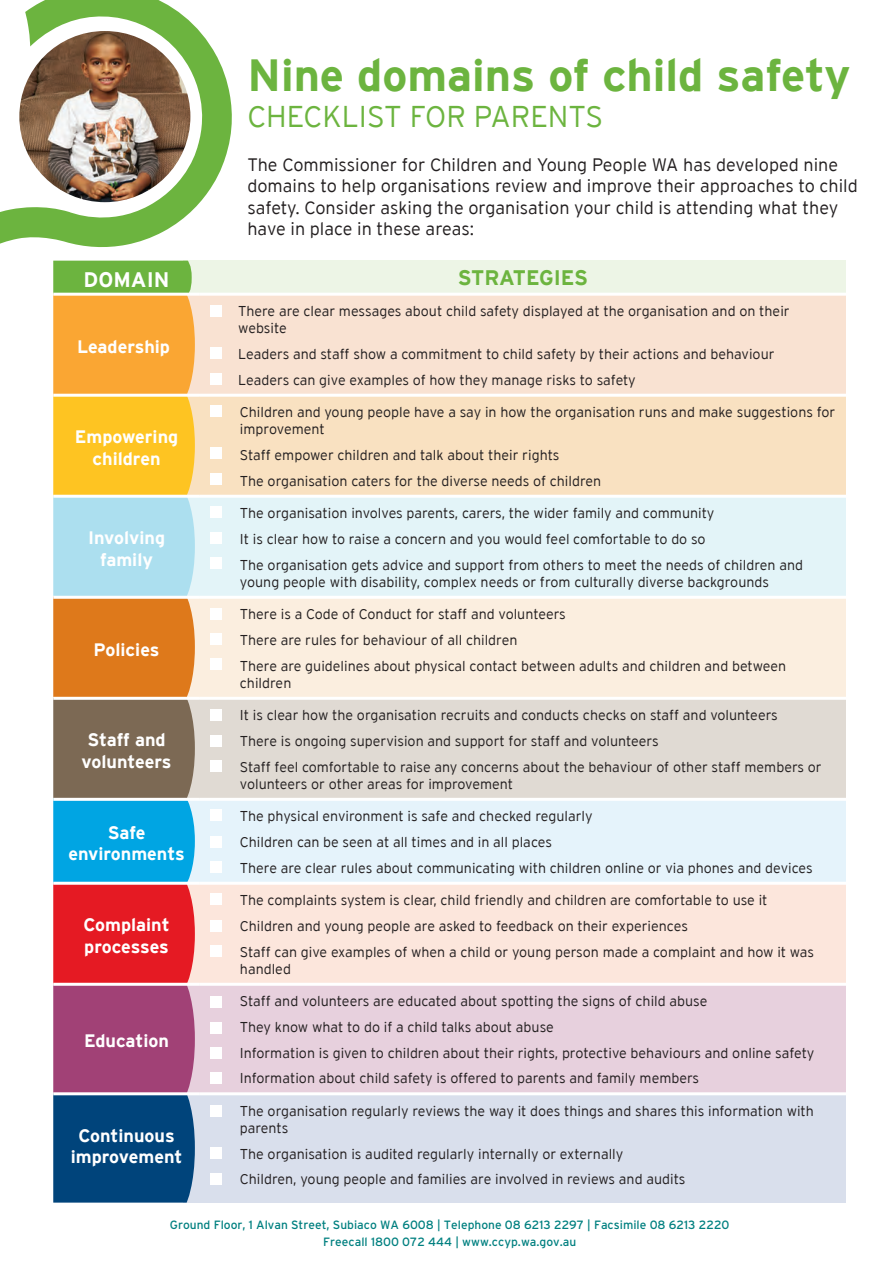
<style>
.page{position:relative;width:891px;height:1263px;background:#fff}
.page>*{position:absolute;margin:0;border:0;box-sizing:border-box;transform-origin:0 0}
.t1{font:700 45px "Interstate";color:#6cb43f}
.t2{font:300 30px "Interstate";color:#6cb43f}
.t3{font:700 21px "Interstate";letter-spacing:-.015em;color:#6cb43f}
.t4{font:700 21px "Interstate";color:#fff}
.t5{font:300 18px/21.6px "Interstate";color:#231f20}
.t6{font:700 18px/21.6px "Interstate";color:#fff;text-align:center}
.t7{font:300 14.25px/25.7px "Interstate";color:#231f20}
.t8{font:12px/16.8px "Interstate";color:#008080;text-align:center}
</style>
<div class="page">
<div style="left:183px;top:294px;width:662px;height:100px;background:#f9e2d2"></div>
<div style="left:183px;top:260px;width:662px;height:34px;background:#edf5e6"></div>
<div style="left:183px;top:396px;width:662px;height:99px;background:#f9e1c1"></div>
<div style="left:183px;top:496px;width:662px;height:100px;background:#e3f4f8"></div>
<div style="left:183px;top:698px;width:662px;height:100px;background:#e0dad3"></div>
<div style="left:183px;top:799px;width:662px;height:83px;background:#e5f3fb"></div>
<div style="left:183px;top:883px;width:662px;height:100px;background:#fce6dc"></div>
<div style="left:183px;top:984px;width:662px;height:109px;background:#e7d0dd"></div>
<div style="left:183px;top:1093px;width:662px;height:109px;background:#d9dfec"></div>
<div style="left:183px;top:598px;width:662px;height:100px;background:#fbeedf"></div>
<svg style="left:53px;top:267px;width:142px;height:935px;background:#9f8068"></svg>
<svg style="left:0;top:0;width:232px;height:267px"></svg>
<img style="left:16px;top:28px;width:177px;height:177px;border-radius:89px">
<div style="left:13px;top:25px;width:183px;height:183px;border:6px solid #fff;border-radius:50%"></div>
<hr style="left:53px;top:293px;width:147px;height:3px;background:#fff">
<hr style="left:200px;top:293px;width:646px;height:3px;background:#fff">
<hr style="left:53px;top:393px;width:147px;height:3px;background:#fff">
<hr style="left:200px;top:393px;width:646px;height:3px;background:#fff">
<hr style="left:53px;top:494px;width:147px;height:3px;background:#fff">
<hr style="left:200px;top:494px;width:646px;height:3px;background:#fff">
<hr style="left:53px;top:595px;width:147px;height:3px;background:#fff">
<hr style="left:200px;top:595px;width:646px;height:3px;background:#fff">
<hr style="left:53px;top:696px;width:147px;height:3px;background:#fff">
<hr style="left:200px;top:696px;width:646px;height:3px;background:#fff">
<hr style="left:53px;top:797px;width:147px;height:3px;background:#fff">
<hr style="left:200px;top:797px;width:646px;height:3px;background:#fff">
<hr style="left:53px;top:881px;width:147px;height:3px;background:#fff">
<hr style="left:200px;top:881px;width:646px;height:3px;background:#fff">
<hr style="left:53px;top:982px;width:147px;height:3px;background:#fff">
<hr style="left:200px;top:982px;width:646px;height:3px;background:#fff">
<hr style="left:53px;top:1092px;width:147px;height:3px;background:#fff">
<hr style="left:200px;top:1092px;width:646px;height:3px;background:#fff">
<div style="left:210px;top:305px;width:12px;height:12px;background:#fff"></div>
<div style="left:210px;top:1105px;width:12px;height:11px;background:#fff"></div>
<div style="left:210px;top:405px;width:12px;height:12px;background:#fff"></div>
<div style="left:210px;top:506px;width:12px;height:12px;background:#fff"></div>
<div style="left:210px;top:532px;width:12px;height:12px;background:#fff"></div>
<div style="left:210px;top:557px;width:12px;height:12px;background:#fff"></div>
<div style="left:210px;top:608px;width:12px;height:11px;background:#fff"></div>
<div style="left:210px;top:709px;width:12px;height:11px;background:#fff"></div>
<div style="left:210px;top:809px;width:12px;height:12px;background:#fff"></div>
<div style="left:210px;top:893px;width:12px;height:12px;background:#fff"></div>
<div style="left:210px;top:995px;width:12px;height:12px;background:#fff"></div>
<div style="left:210px;top:633px;width:12px;height:12px;background:#fff"></div>
<div style="left:210px;top:735px;width:12px;height:12px;background:#fff"></div>
<div style="left:210px;top:836px;width:12px;height:11px;background:#fff"></div>
<div style="left:210px;top:920px;width:12px;height:11px;background:#fff"></div>
<div style="left:210px;top:1022px;width:12px;height:11px;background:#fff"></div>
<div style="left:210px;top:658px;width:12px;height:12px;background:#fff"></div>
<div style="left:210px;top:760px;width:12px;height:12px;background:#fff"></div>
<div style="left:210px;top:861px;width:12px;height:11px;background:#fff"></div>
<div style="left:210px;top:945px;width:12px;height:11px;background:#fff"></div>
<div style="left:210px;top:1047px;width:12px;height:11px;background:#fff"></div>
<div style="left:210px;top:1071px;width:12px;height:12px;background:#fff"></div>
<div style="left:210px;top:347px;width:12px;height:12px;background:#fff"></div>
<div style="left:210px;top:1147px;width:12px;height:11px;background:#fff"></div>
<div style="left:210px;top:447px;width:12px;height:12px;background:#fff"></div>
<div style="left:210px;top:373px;width:12px;height:11px;background:#fff"></div>
<div style="left:210px;top:1172px;width:12px;height:12px;background:#fff"></div>
<div style="left:210px;top:473px;width:12px;height:11px;background:#fff"></div>
<svg style="left:845px;top:1030px;width:1px;height:173px"></svg>
<h1 class="t1" style="left:247px;top:50px;width:605px">Nine domains of child safety</h1>
<h2 class="t2" style="left:247px;top:100px;width:358px">CHECKLIST FOR PARENTS</h2>
<p class="t5" style="left:247px;top:153px;width:612px">The Commissioner for Children and Young People WA has developed nine domains to help organisations review and improve their approaches to child safety. Consider asking the organisation your child is attending what they have in place in these areas:</p>
<h3 class="t4" style="left:84px;top:268px;width:87px">DOMAIN</h3>
<h3 class="t3" style="left:458px;top:266px;width:132px">STRATEGIES</h3>
<p class="t6" style="left:77px;top:335px;width:94px">Leadership</p>
<p class="t6" style="left:75px;top:426px;width:105px">Empowering children</p>
<p class="t6" style="left:88px;top:527px;width:79px">Involving family</p>
<p class="t6" style="left:94px;top:638px;width:67px">Policies</p>
<p class="t6" style="left:82px;top:728px;width:91px">Staff and volunteers</p>
<p class="t6" style="left:68px;top:821px;width:118px">Safe environments</p>
<p class="t6" style="left:83px;top:913px;width:88px;text-align:left">Complaint processes</p>
<p class="t6" style="left:84px;top:1029px;width:87px">Education</p>
<p class="t7" style="left:238px;top:302px;width:553px;line-height:17.1px">There are clear messages about child safety displayed at the organisation and on their website</p>
<p class="t7" style="left:238px;top:341px;width:538px">Leaders and staff show a commitment to child safety by their actions and behaviour<br>Leaders can give examples of how they manage risks to safety</p>
<p class="t7" style="left:240px;top:403px;width:597px;line-height:17.1px">Children and young people have a say in how the organisation runs and make suggestions for improvement</p>
<p class="t7" style="left:240px;top:442px;width:363px">Staff empower children and talk about their rights<br>The organisation caters for the diverse needs of children</p>
<p class="t7" style="left:240px;top:500px;width:565px">The organisation involves parents, carers, the wider family and community<br>It is clear how to raise a concern and you would feel comfortable to do so<br>The organisation gets advice and support from others to meet the needs of children and</p>
<p class="t7" style="left:240px;top:568px;width:531px">young people with disability, complex needs or from culturally diverse backgrounds</p>
<p class="t7" style="left:240px;top:601px;width:548px">There is a Code of Conduct for staff and volunteers<br>There are rules for behaviour of all children<br>There are guidelines about physical contact between adults and children and between</p>
<p class="t7" style="left:240px;top:669px;width:53px">children</p>
<p class="t7" style="left:240px;top:702px;width:583px">It is clear how the organisation recruits and conducts checks on staff and volunteers<br>There is ongoing supervision and support for staff and volunteers<br>Staff feel comfortable to raise any concerns about the behaviour of other staff members or</p>
<p class="t7" style="left:240px;top:770px;width:275px">volunteers or other areas for improvement</p>
<p class="t7" style="left:240px;top:803px;width:574px">The physical environment is safe and checked regularly<br>Children can be seen at all times and in all places<br>There are clear rules about communicating with children online or via phones and devices</p>
<p class="t7" style="left:240px;top:887px;width:576px">The complaints system is clear, child friendly and children are comfortable to use it<br>Children and young people are asked to feedback on their experiences<br>Staff can give examples of when a child or young person made a complaint and how it was</p>
<p class="t7" style="left:240px;top:955px;width:53px">handled</p>
<p class="t7" style="left:240px;top:988px;width:576px">Staff and volunteers are educated about spotting the signs of child abuse<br>They know what to do if a child talks about abuse<br>Information is given to children about their rights, protective behaviours and online safety Information about child safety is offered to parents and family members</p>
<p class="t7" style="left:240px;top:1101px;width:576px;line-height:17.1px">The organisation regularly reviews the way it does things and shares this information with parents</p>
<p class="t7" style="left:240px;top:1140px;width:447px">The organisation is audited regularly internally or externally<br>Children, young people and families are involved in reviews and audits</p>
<p class="t8" style="left:170px;top:1215px;width:561px">Ground Floor, 1 Alvan Street, Subiaco WA 6008 | Telephone 08 6213 2297 | Facsimile 08 6213 2220<br>Freecall 1800 072 444 | www.ccyp.wa.gov.au</p>
<p class="t6" style="left:71px;top:1124px;width:113px">Continuous improvement</p>
</div>
